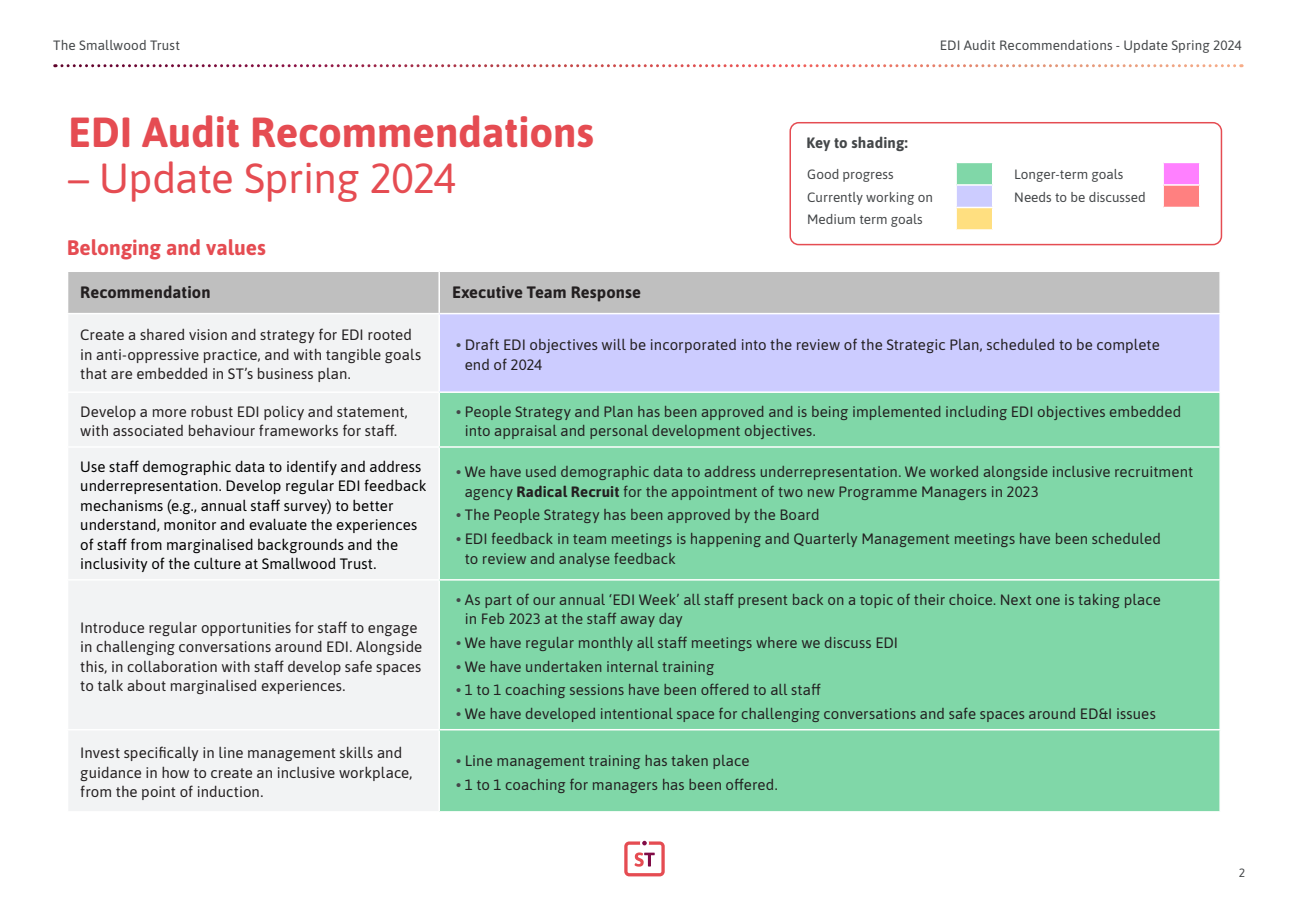
<style>
.page{position:relative;width:1289px;height:919px;background:#fff}
.page>*{position:absolute;margin:0;border:0;box-sizing:border-box;transform-origin:0 0}
.headers{font:700 42px "Asap";letter-spacing:-.005em;color:#e54c52}
.headers-2{font:42px "Asap";letter-spacing:-.015em;color:#e54c52}
.Sub_sub_headers{font:700 21px "Asap";color:#e54c52}
.body_text{font:700 16.5px "Asap";letter-spacing:.005em;color:#231f20}
.body_text-2{font:15px/19.5px "Asap";letter-spacing:.005em;color:#231f20}
.body_text-3{font:15px/19.5px "Asap";letter-spacing:.005em;color:#000}
.Sub_sub_headers-2{font:700 15px "Asap";letter-spacing:.005em;color:#444749}
.t1{font:13.5px "Asap";color:#444749}
.t2{font:12px "Asap";color:#444749}
.s1{font-weight:700;color:#444749}
.s2{font-weight:700}
</style>
<div class="page">
<div style="left:789px;top:122px;width:433px;height:123px;border:2px solid #e54c52;border-radius:9px"></div>
<div style="left:68px;top:272px;width:1151px;height:41px;background:#bfbfbf"></div>
<div style="left:69px;top:315px;width:369px;height:496px;background:#f2f3f4"></div>
<div style="left:439px;top:313px;width:781px;height:79px;background:#ccf"></div>
<div style="left:440px;top:393px;width:779px;height:418px;background:#80d7a8"></div>
<hr style="left:438px;top:272px;width:2px;height:41px;background:#fff">
<hr style="left:439px;top:313px;width:781px;height:1px;background:#fff">
<hr style="left:438px;top:314px;width:2px;height:77px;background:#fff">
<hr style="left:1219px;top:314px;width:1px;height:77px;background:#fff">
<hr style="left:67px;top:391px;width:372px;height:2px;background:#fff">
<hr style="left:439px;top:391px;width:781px;height:2px;background:#fff">
<hr style="left:67px;top:446px;width:372px;height:1px;background:#fff">
<hr style="left:439px;top:446px;width:781px;height:1px;background:#fff">
<hr style="left:67px;top:579px;width:372px;height:1px;background:#fff">
<hr style="left:439px;top:579px;width:781px;height:1px;background:#fff">
<hr style="left:67px;top:729px;width:372px;height:1px;background:#fff">
<hr style="left:439px;top:729px;width:781px;height:1px;background:#fff">
<div style="left:956px;top:162px;width:36px;height:23px;background:#80d7a8"></div>
<div style="left:956px;top:185px;width:36px;height:22px;background:#ccf"></div>
<div style="left:956px;top:207px;width:36px;height:23px;background:#ffdf80"></div>
<hr style="left:956px;top:162px;width:37px;height:1px;background:#fff">
<hr style="left:991px;top:163px;width:2px;height:21px;background:#fff">
<hr style="left:956px;top:184px;width:37px;height:2px;background:#fff">
<hr style="left:991px;top:186px;width:2px;height:21px;background:#fff">
<hr style="left:956px;top:207px;width:37px;height:1px;background:#fff">
<hr style="left:991px;top:208px;width:2px;height:21px;background:#fff">
<hr style="left:956px;top:229px;width:37px;height:2px;background:#fff">
<div style="left:1163px;top:162px;width:36px;height:23px;background:#ff80ff"></div>
<div style="left:1163px;top:185px;width:36px;height:22px;background:#ff8080"></div>
<hr style="left:1163px;top:162px;width:37px;height:1px;background:#fff">
<hr style="left:1198px;top:163px;width:2px;height:21px;background:#fff">
<hr style="left:1163px;top:184px;width:37px;height:2px;background:#fff">
<hr style="left:1198px;top:186px;width:2px;height:21px;background:#fff">
<svg style="left:55px;top:64px;width:1179px;height:3px"></svg>
<svg style="left:624px;top:840px;width:40px;height:36px"></svg>
<p class="t1" style="left:53px;top:36px;width:128px">The Smallwood Trust</p>
<p class="t1" style="left:939px;top:36px;width:303px">EDI Audit Recommendations - Update Spring 2024</p>
<p class="headers" style="left:68px;top:102px;width:527px">EDI Audit Recommendations</p>
<p class="headers-2" style="left:68px;top:149px;width:389px">– Update Spring 2024</p>
<p class="Sub_sub_headers" style="left:67px;top:233px;width:200px">Belonging and values</p>
<p class="Sub_sub_headers-2" style="left:806px;top:132px;width:103px">Key to shading:</p>
<p class="t1" style="left:807px;top:165px;width:88px">Good progress</p>
<p class="t1" style="left:807px;top:188px;width:127px">Currently working on</p>
<p class="t1" style="left:807px;top:210px;width:117px">Medium term goals</p>
<p class="t1" style="left:1014px;top:165px;width:111px">Longer-term goals</p>
<p class="t1" style="left:1014px;top:188px;width:133px">Needs to be discussed</p>
<p class="body_text" style="left:80px;top:280px;width:132px">Recommendation</p>
<p class="body_text" style="left:452px;top:280px;width:191px">Executive Team Response</p>
<p class="body_text-2" style="left:80px;top:324px;width:342px">Create a shared vision and strategy for EDI rooted in anti-oppressive practice, and with tangible goals that are embedded in ST’s business plan.</p>
<p class="body_text-2" style="left:465px;top:334px;width:696px;text-indent:-9px"><span class="s1">•</span> Draft EDI objectives will be incorporated into the review of the Strategic Plan, scheduled to be complete end of 2024</p>
<p class="body_text-2" style="left:80px;top:401px;width:329px">Develop a more robust EDI policy and statement, with associated behaviour frameworks for staff.</p>
<p class="body_text-2" style="left:465px;top:401px;width:718px;text-indent:-9px"><span class="s1">•</span> People Strategy and Plan has been approved and is being implemented including EDI objectives embedded into appraisal and personal development objectives.</p>
<p class="body_text-3" style="left:80px;top:456px;width:348px">Use staff demographic data to identify and address underrepresentation. Develop regular EDI feedback mechanisms (e.g., annual staff survey) to better understand, monitor and evaluate the experiences of staff from marginalised backgrounds and the inclusivity of the culture at Smallwood Trust.</p>
<p class="body_text-2" style="left:465px;top:461px;width:730px;text-indent:-9px"><span class="s1">•</span> We have used demographic data to address underrepresentation. We worked alongside inclusive recruitment agency <span class="s2">Radical Recruit</span> for the appointment of two new Programme Managers in 2023</p>
<p class="body_text-2" style="left:456px;top:504px;width:365px"><span class="s1">•</span> The People Strategy has been approved by the Board</p>
<p class="body_text-2" style="left:465px;top:528px;width:697px;text-indent:-9px"><span class="s1">•</span> EDI feedback in team meetings is happening and Quarterly Management meetings have been scheduled to review and analyse feedback</p>
<p class="body_text-2" style="left:80px;top:616px;width:343px">Introduce regular opportunities for staff to engage in challenging conversations around EDI. Alongside this, in collaboration with staff develop safe spaces to talk about marginalised experiences.</p>
<p class="body_text-2" style="left:465px;top:588px;width:697px;text-indent:-9px"><span class="s1">•</span> As part of our annual ‘EDI Week’ all staff present back on a topic of their choice. Next one is taking place in Feb 2023 at the staff away day</p>
<p class="body_text-2" style="left:456px;top:632px;width:443px"><span class="s1">•</span> We have regular monthly all staff meetings where we discuss EDI</p>
<p class="body_text-2" style="left:456px;top:655px;width:259px"><span class="s1">•</span> We have undertaken internal training</p>
<p class="body_text-2" style="left:456px;top:679px;width:366px"><span class="s1">•</span> 1 to 1 coaching sessions have been offered to all staff</p>
<p class="body_text-2" style="left:456px;top:703px;width:701px"><span class="s1">•</span> We have developed intentional space for challenging conversations and safe spaces around ED&amp;I issues</p>
<p class="body_text-2" style="left:80px;top:742px;width:334px">Invest specifically in line management skills and guidance in how to create an inclusive workplace, from the point of induction.</p>
<p class="body_text-2" style="left:456px;top:750px;width:295px"><span class="s1">•</span> Line management training has taken place</p>
<p class="body_text-2" style="left:456px;top:773px;width:323px"><span class="s1">•</span> 1 to 1 coaching for managers has been offered.</p>
<p class="t2" style="left:1238px;top:864px;width:8px">2</p>
</div>
